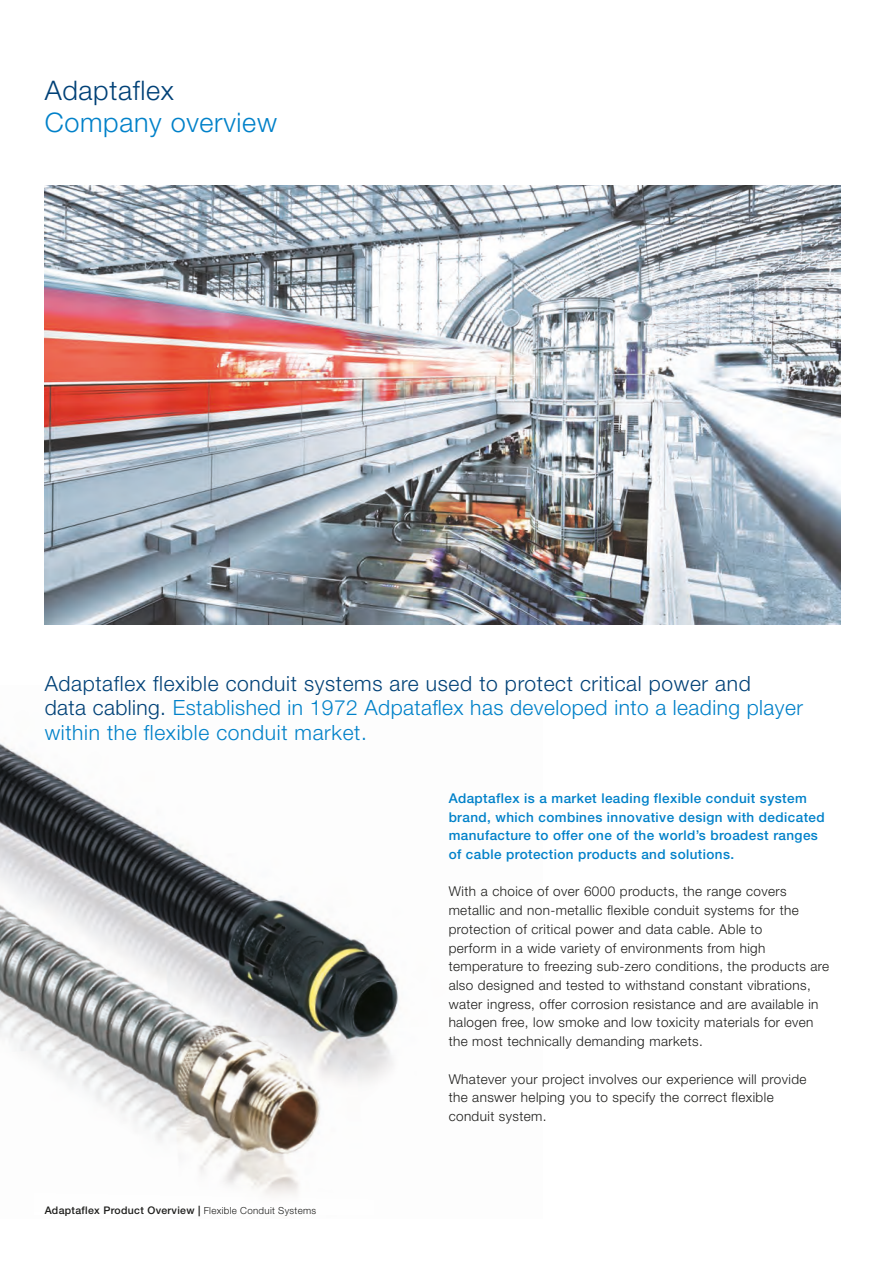
<style>
.page{position:relative;width:885px;height:1263px;background:#fff}
.page>*{position:absolute;margin:0;border:0;box-sizing:border-box;transform-origin:0 0}
.t1{font:300 27px "Helvetica Neue LT Pro";letter-spacing:.025em;color:#0081c9}
.t2{font:300 27px "Helvetica Neue LT Pro";letter-spacing:.025em;color:#004177}
.t3{font:300 21px/24.8px "Helvetica Neue LT Pro";letter-spacing:.03em;color:#0081c9}
.t4{font:300 13.5px/18.8px "Helvetica Neue LT Pro";letter-spacing:.03em;color:#1d1d1b}
.t5{font:500 13.5px/18.8px "Helvetica Neue LT Pro";letter-spacing:.03em;color:#0081c9}
.t6{font:500 10.5px "Helvetica Neue LT Pro";letter-spacing:.03em;color:#1d1d1b}
.s1{color:#004177}
.s2{font-weight:300;font-size:9.75px}
</style>
<div class="page">
<img style="left:0;top:743px;width:399px;height:434px">
<img style="left:45px;top:185px;width:795px;height:439px">
<h1 class="t2" style="left:45px;top:74px;width:131px">Adaptaflex</h1>
<h1 class="t1" style="left:45px;top:105px;width:234px">Company overview</h1>
<h2 class="t3" style="left:45px;top:670px;width:759px"><span class="s1">Adaptaflex flexible conduit systems are used to protect critical power and<br>data cabling.</span> Established in 1972 Adpataflex has developed into a leading player within the flexible conduit market.</h2>
<p class="t6" style="left:45px;top:1204px;width:273px">Adaptaflex Product Overview | <span class="s2">Flexible Conduit Systems</span></p>
<p class="t5" style="left:448px;top:788px;width:377px">Adaptaflex is a market leading flexible conduit system brand, which combines innovative design with dedicated manufacture to offer one of the world’s broadest ranges of cable protection products and solutions.</p>
<p class="t4" style="left:448px;top:882px;width:382px">With a choice of over 6000 products, the range covers metallic and non-metallic flexible conduit systems for the protection of critical power and data cable. Able to<br>perform in a wide variety of environments from high temperature to freezing sub-zero conditions, the products are also designed and tested to withstand constant vibrations, water ingress, offer corrosion resistance and are available in halogen free, low smoke and low toxicity materials for even the most technically demanding markets.</p>
<p class="t4" style="left:448px;top:1069px;width:359px">Whatever your project involves our experience will provide the answer helping you to specify the correct flexible conduit system.</p>
</div>
